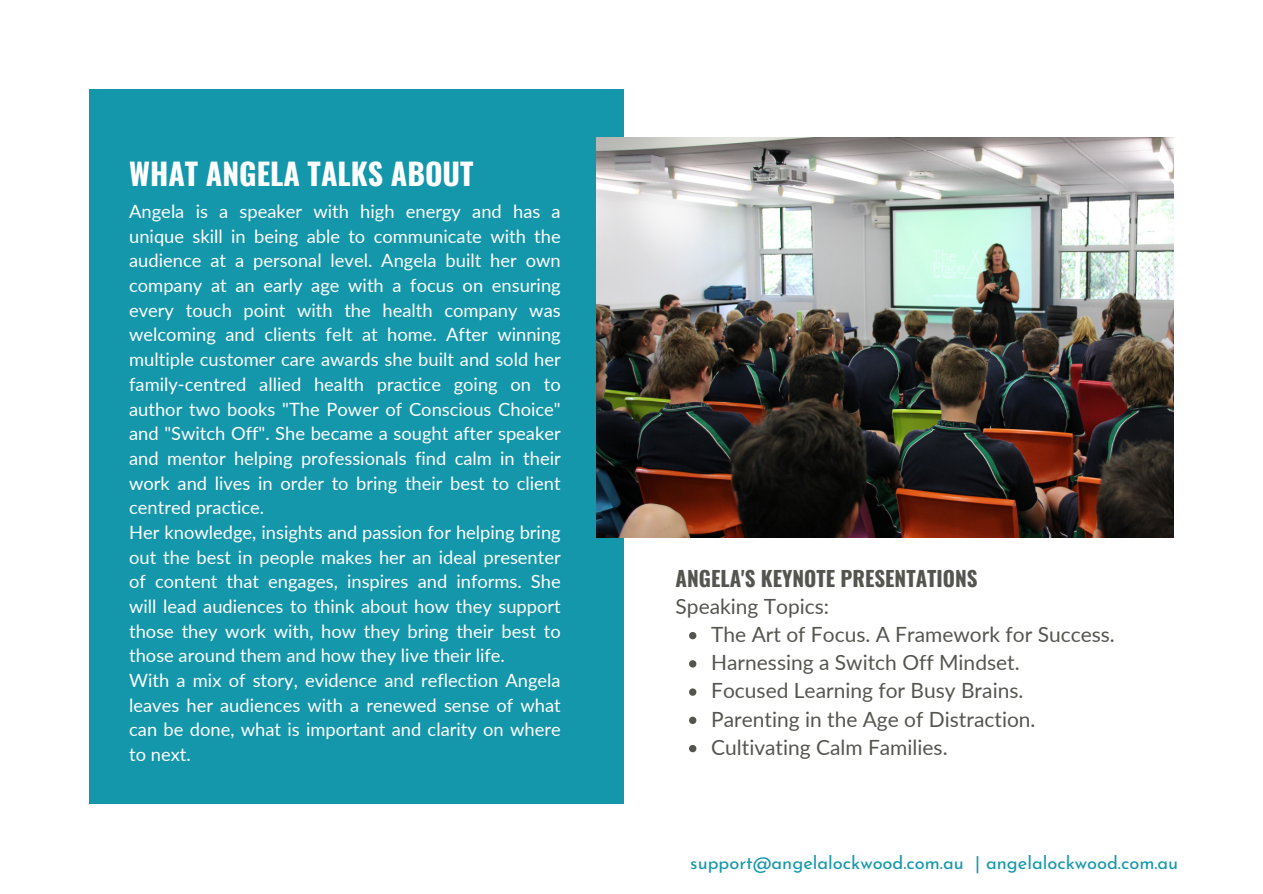
<style>
.page{position:relative;width:1263px;height:894px;background:#fff}
.page>*{position:absolute;margin:0;border:0;box-sizing:border-box;transform-origin:0 0}
.t1{font:700 30px "Oswald";color:#fff}
.t2{font:21px "Lato";color:#555550}
.t3{font:700 21px/27px "Oswald";color:#555550}
.t4{font:18.3px/24.6px "Lato";color:#fff;text-align:justify}
.t5{font:18.3px "Josefin Sans";color:#1497ab}
.s1{font-family:"Lato";font-weight:400}
</style>
<div class="page">
<div style="left:89px;top:89px;width:535px;height:715px;background:#1497ab"></div>
<img style="left:596px;top:138px;width:577px;height:399px">
<svg style="left:689px;top:632px;width:7px;height:7px"></svg>
<svg style="left:689px;top:660px;width:7px;height:7px"></svg>
<svg style="left:689px;top:688px;width:7px;height:7px"></svg>
<svg style="left:689px;top:716px;width:7px;height:7px"></svg>
<svg style="left:689px;top:744px;width:7px;height:8px"></svg>
<p class="t1" style="left:129px;top:150px;width:346px">WHAT ANGELA TALKS ABOUT</p>
<h1 class="t4" style="left:129px;top:198px;width:433px">Angela is a speaker with high energy and has a unique skill in being able to communicate with the audience at a personal level. Angela built her own company at an early age with a focus on ensuring every touch point with the health company was welcoming and clients felt at home. After winning multiple customer care awards she built and sold her family-centred allied health practice going on to author two books "The Power of Conscious Choice" and "Switch Off". She became a sought after speaker and mentor helping professionals find calm in their work and lives in order to bring their best to client centred practice.</h1>
<p class="t4" style="left:129px;top:519px;width:433px">Her knowledge, insights and passion for helping bring out the best in people makes her an ideal presenter of content that engages, inspires and informs. She will lead audiences to think about how they support those they work with, how they bring their best to those around them and how they live their life.</p>
<p class="t4" style="left:129px;top:667px;width:433px">With a mix of story, evidence and reflection Angela leaves her audiences with a renewed sense of what can be done, what is important and clarity on where to next.</p>
<p class="t3" style="left:675px;top:563px;width:304px">ANGELA'S KEYNOTE PRESENTATIONS<br><span class="s1">Speaking Topics:</span></p>
<p class="t2" style="left:711px;top:621px;width:405px">The Art of Focus. A Framework for Success.</p>
<h2 class="t2" style="left:711px;top:649px;width:310px">Harnessing a Switch Off Mindset.</h2>
<p class="t2" style="left:711px;top:677px;width:314px">Focused Learning for Busy Brains.</p>
<p class="t2" style="left:711px;top:705px;width:326px">Parenting in the Age of Distraction.</p>
<p class="t2" style="left:711px;top:733px;width:238px">Cultivating Calm Families.</p>
<p class="t5" style="left:690px;top:855px;width:489px">support@angelalockwood.com.au | angelalockwood.com.au</p>
</div>
